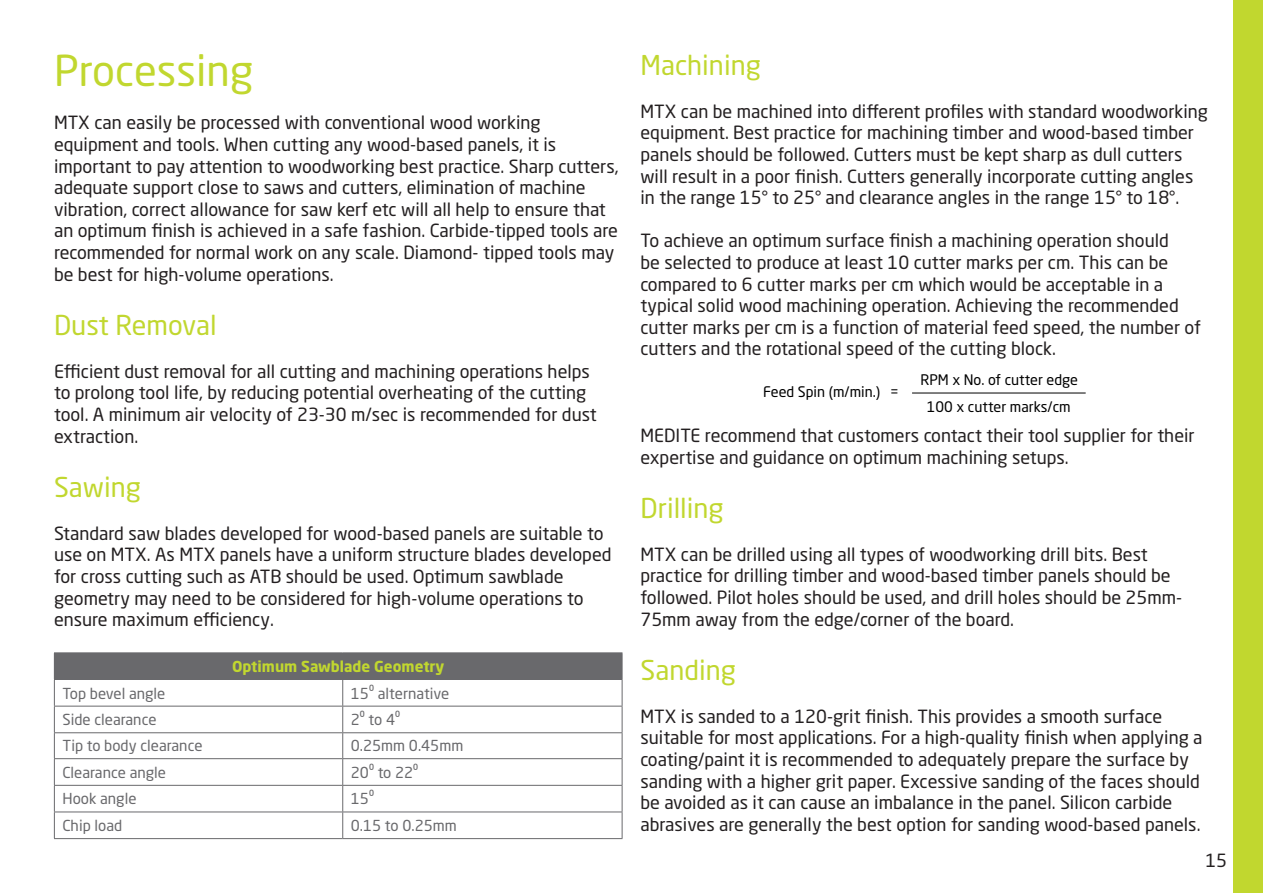
<style>
.page{position:relative;width:1263px;height:893px;background:#fff}
.page>*{position:absolute;margin:0;border:0;box-sizing:border-box;transform-origin:0 0}
.Paragraph_Style_2{font:42px "Neo Sans W1 G";color:#c1d72f}
.Paragraph_Style_3{font:27px "Neo Sans W1 G";color:#c1d72f}
.Paragraph_Style_1{font:18px/21.6px "Neo Sans W1 G";color:#231f20}
.Body_Text{font:15px "Neo Sans W1 G";color:#69696c}
.Body_Text-2{font:700 15px "Neo Sans W1 G";color:#c1d72f}
.t1{font:14.4px/27px "Neo Sans W1 G";color:#000;text-align:center}
</style>
<div class="page">
<div style="left:1233px;top:0;width:30px;height:893px;background:#c1d72f"></div>
<div style="left:54px;top:653px;width:568px;height:26px;background:#69696c"></div>
<hr style="left:54px;top:652px;width:289px;height:1px;background:#69696c">
<hr style="left:343px;top:652px;width:279px;height:1px;background:#69696c">
<hr style="left:54px;top:679px;width:289px;height:1px;background:#69696c">
<hr style="left:343px;top:679px;width:279px;height:1px;background:#69696c">
<hr style="left:54px;top:706px;width:289px;height:1px;background:#69696c">
<hr style="left:343px;top:706px;width:279px;height:1px;background:#69696c">
<hr style="left:54px;top:732px;width:289px;height:1px;background:#69696c">
<hr style="left:343px;top:732px;width:279px;height:1px;background:#69696c">
<hr style="left:54px;top:758px;width:289px;height:1px;background:#69696c">
<hr style="left:343px;top:758px;width:279px;height:1px;background:#69696c">
<hr style="left:54px;top:785px;width:289px;height:1px;background:#69696c">
<hr style="left:343px;top:785px;width:279px;height:1px;background:#69696c">
<hr style="left:54px;top:812px;width:289px;height:1px;background:#69696c">
<svg style="left:54px;top:680px;width:1px;height:158px"></svg>
<hr style="left:343px;top:812px;width:279px;height:1px;background:#69696c">
<svg style="left:342px;top:680px;width:1px;height:158px"></svg>
<svg style="left:622px;top:653px;width:1px;height:185px"></svg>
<hr style="left:54px;top:838px;width:289px;height:1px;background:#69696c">
<hr style="left:343px;top:838px;width:279px;height:1px;background:#69696c">
<hr style="left:912px;top:393px;width:174px;height:1px;background:#000">
<p class="Paragraph_Style_2" style="left:54px;top:45px;width:201px">Processing</p>
<p class="Paragraph_Style_1" style="left:54px;top:112px;width:566px">MTX can easily be processed with conventional wood working equipment and tools. When cutting any wood-based panels, it is important to pay attention to woodworking best practice. Sharp cutters, adequate support close to saws and cutters, elimination of machine vibration, correct allowance for saw kerf etc will all help to ensure that an optimum finish is achieved in a safe fashion. Carbide-tipped tools are recommended for normal work on any scale. Diamond- tipped tools may be best for high-volume operations.</p>
<p class="Paragraph_Style_3" style="left:54px;top:308px;width:164px">Dust Removal</p>
<p class="Paragraph_Style_1" style="left:54px;top:360px;width:544px">Efficient dust removal for all cutting and machining operations helps to prolong tool life, by reducing potential overheating of the cutting tool. A minimum air velocity of 23-30 m/sec is recommended for dust extraction.</p>
<p class="Paragraph_Style_3" style="left:54px;top:470px;width:88px">Sawing</p>
<p class="Paragraph_Style_1" style="left:54px;top:522px;width:559px">Standard saw blades developed for wood-based panels are suitable to use on MTX. As MTX panels have a uniform structure blades developed for cross cutting such as ATB should be used. Optimum sawblade geometry may need to be considered for high-volume operations to ensure maximum efficiency.</p>
<p class="Body_Text-2" style="left:232px;top:657px;width:214px">Optimum Sawblade Geometry</p>
<p class="Body_Text" style="left:62px;top:684px;width:104px">Top bevel angle</p>
<p class="Body_Text" style="left:351px;top:684px;width:100px">15⁰ alternative</p>
<p class="Body_Text" style="left:62px;top:710px;width:96px">Side clearance</p>
<p class="Body_Text" style="left:351px;top:710px;width:51px">2⁰ to 4⁰</p>
<p class="Body_Text" style="left:62px;top:737px;width:142px">Tip to body clearance</p>
<p class="Body_Text" style="left:351px;top:737px;width:114px">0.25mm 0.45mm</p>
<p class="Body_Text" style="left:62px;top:763px;width:105px">Clearance angle</p>
<p class="Body_Text" style="left:351px;top:763px;width:69px">20⁰ to 22⁰</p>
<p class="Body_Text" style="left:62px;top:790px;width:76px">Hook angle</p>
<p class="Body_Text" style="left:351px;top:790px;width:25px">15⁰</p>
<p class="Body_Text" style="left:62px;top:816px;width:61px">Chip load</p>
<p class="Body_Text" style="left:351px;top:816px;width:107px">0.15 to 0.25mm</p>
<p class="Paragraph_Style_3" style="left:640px;top:48px;width:122px">Machining</p>
<p class="Paragraph_Style_1" style="left:640px;top:100px;width:569px">MTX can be machined into different profiles with standard woodworking equipment. Best practice for machining timber and wood-based timber panels should be followed. Cutters must be kept sharp as dull cutters will result in a poor finish. Cutters generally incorporate cutting angles in the range 15° to 25° and clearance angles in the range 15° to 18°.</p>
<p class="Paragraph_Style_1" style="left:640px;top:230px;width:562px">To achieve an optimum surface finish a machining operation should<br>be selected to produce at least 10 cutter marks per cm. This can be compared to 6 cutter marks per cm which would be acceptable in a typical solid wood machining operation. Achieving the recommended cutter marks per cm is a function of material feed speed, the number of cutters and the rotational speed of the cutting block.</p>
<p class="t1" style="left:763px;top:378px;width:119px">Feed Spin (m/min.)</p>
<p class="t1" style="left:890px;top:378px;width:10px">=</p>
<p class="t1" style="left:920px;top:366px;width:159px">RPM x No. of cutter edge<br>100 x cutter marks/cm</p>
<p class="Paragraph_Style_1" style="left:640px;top:424px;width:556px">MEDITE recommend that customers contact their tool supplier for their expertise and guidance on optimum machining setups.</p>
<p class="Paragraph_Style_3" style="left:640px;top:491px;width:85px">Drilling</p>
<p class="Paragraph_Style_1" style="left:640px;top:543px;width:543px">MTX can be drilled using all types of woodworking drill bits. Best practice for drilling timber and wood-based timber panels should be followed. Pilot holes should be used, and drill holes should be 25mm-75mm away from the edge/corner of the board.</p>
<p class="Paragraph_Style_3" style="left:640px;top:653px;width:97px">Sanding</p>
<p class="Paragraph_Style_1" style="left:640px;top:705px;width:564px">MTX is sanded to a 120-grit finish. This provides a smooth surface suitable for most applications. For a high-quality finish when applying a coating/paint it is recommended to adequately prepare the surface by sanding with a higher grit paper. Excessive sanding of the faces should be avoided as it can cause an imbalance in the panel. Silicon carbide abrasives are generally the best option for sanding wood-based panels.</p>
<p class="Paragraph_Style_1" style="left:1205px;top:849px;width:23px">15</p>
</div>
